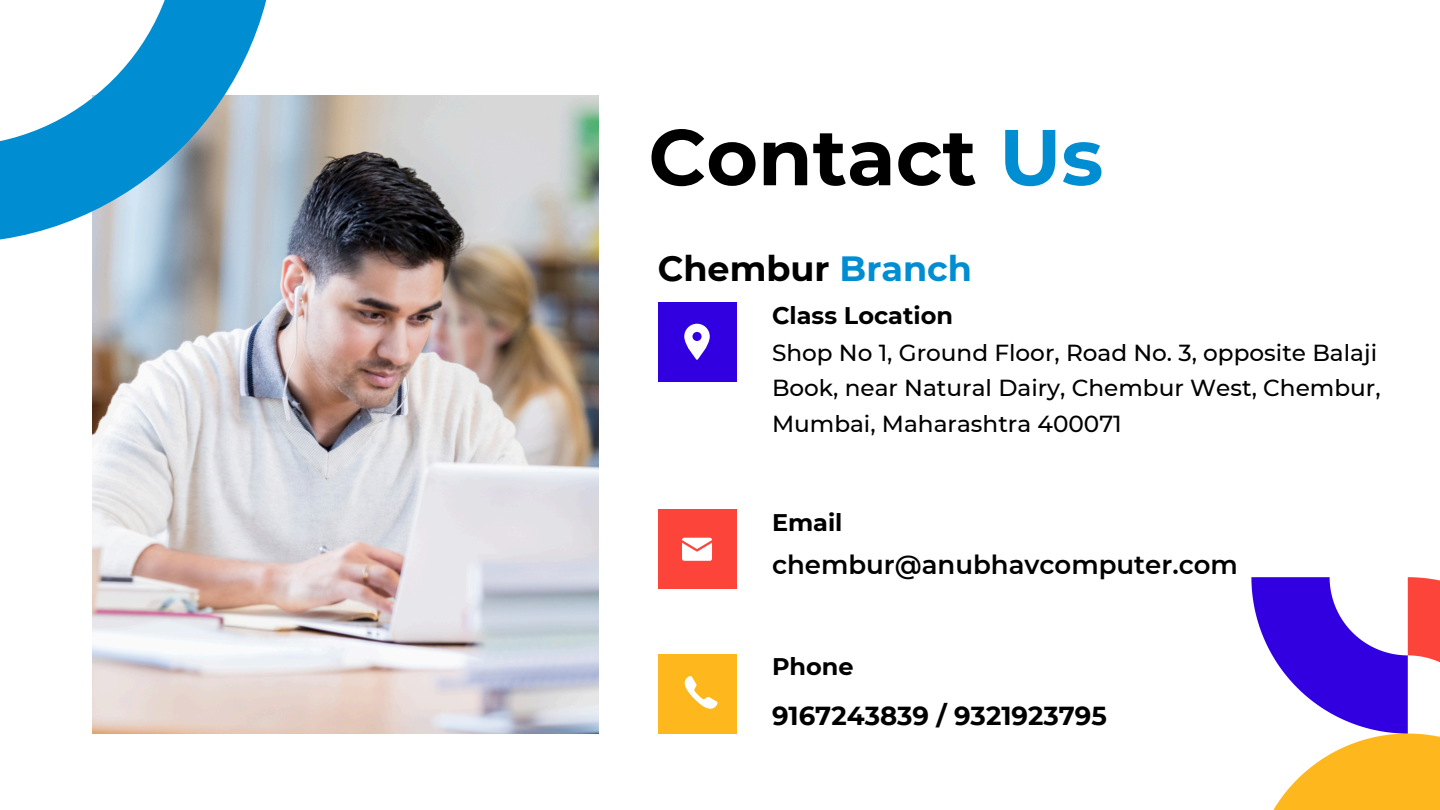
<style>
.page{position:relative;width:1440px;height:810px;background:#fff}
.page>*{position:absolute;margin:0;border:0;box-sizing:border-box;transform-origin:0 0}
.t1{font:700 79px "Montserrat";color:#000}
.t2{font:700 35px "Montserrat";color:#000}
.t3{font:600 26px "Montserrat";color:#000}
.t4{font:700 26px "Montserrat";color:#000}
.t5{font:700 24px "Montserrat";color:#000}
.t6{font:500 23.2px/35.6px "Montserrat";color:#000}
.s1{color:#008dd2}
</style>
<div class="page">
<img style="left:93px;top:96px;width:505px;height:637px">
<svg style="left:0;top:0;width:277px;height:243px"></svg>
<div style="left:658px;top:509px;width:78px;height:80px;background:#fd443a"></div>
<svg style="left:682px;top:538px;width:30px;height:23px"></svg>
<div style="left:658px;top:654px;width:78px;height:80px;background:#ffb71e"></div>
<svg style="left:684px;top:676px;width:34px;height:33px"></svg>
<div style="left:658px;top:302px;width:78px;height:80px;background:#3200e0"></div>
<svg style="left:1251px;top:577px;width:189px;height:233px"></svg>
<svg style="left:684px;top:324px;width:26px;height:36px"></svg>
<p class="t1" style="left:648px;top:109px;width:456px">Contact <span class="s1">Us</span></p>
<p class="t2" style="left:658px;top:247px;width:316px">Chembur <span class="s1">Branch</span></p>
<h3 class="t5" style="left:772px;top:300px;width:183px">Class Location</h3>
<p class="t6" style="left:772px;top:335px;width:610px">Shop No 1, Ground Floor, Road No. 3, opposite Balaji<br>Book, near Natural Dairy, Chembur West, Chembur,<br>Mumbai, Maharashtra 400071</p>
<p class="t5" style="left:772px;top:508px;width:72px">Email</p>
<h1 class="t3" style="left:772px;top:549px;width:467px">chembur@anubhavcomputer.com</h1>
<h2 class="t5" style="left:772px;top:652px;width:83px">Phone</h2>
<p class="t4" style="left:772px;top:699px;width:336px">9167243839 / 9321923795</p>
</div>
